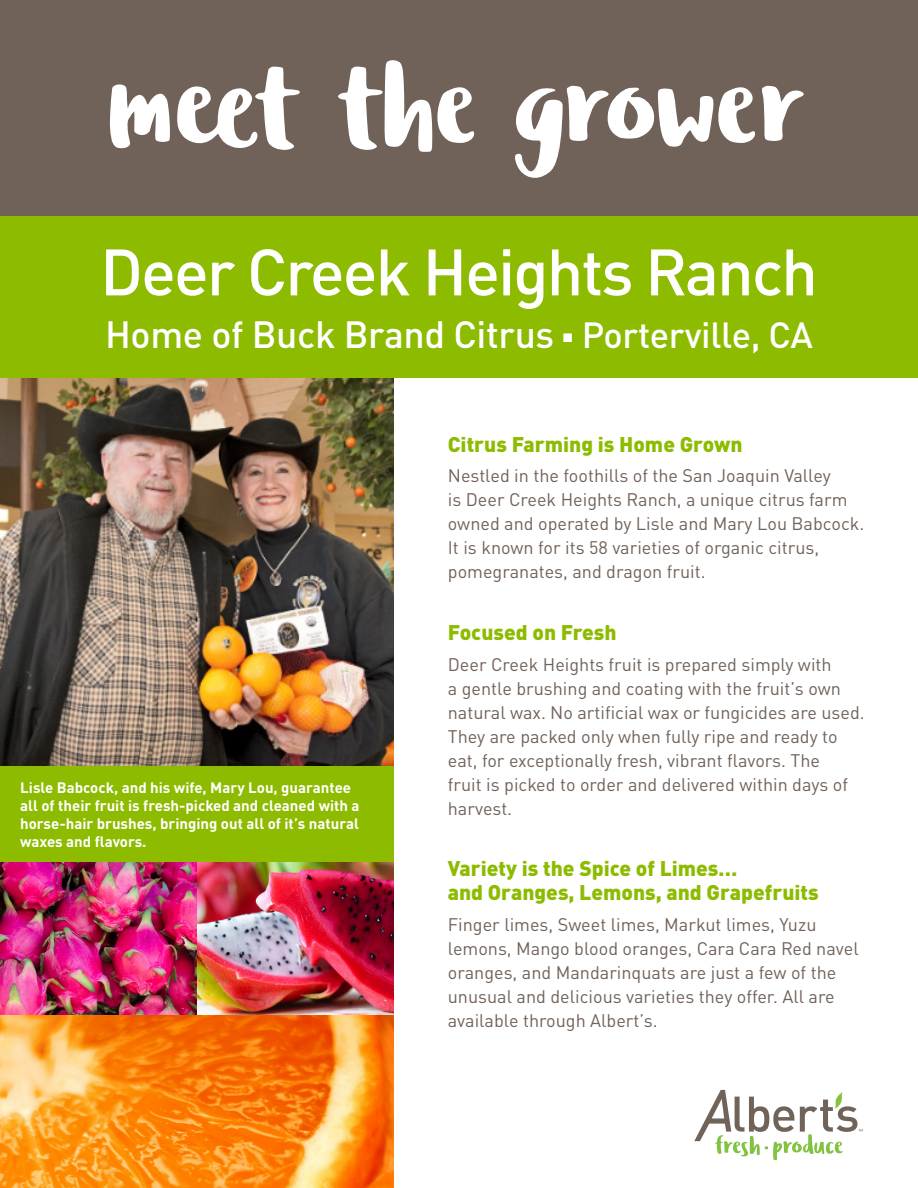
<style>
.page{position:relative;width:918px;height:1188px;background:#fff}
.page>*{position:absolute;margin:0;border:0;box-sizing:border-box;transform-origin:0 0}
.t1{font:120px "Ludicrous";letter-spacing:-.01em;color:#fff}
.t2{font:500 64.5px "DINOT";letter-spacing:-.03em;color:#fff}
.t3{font:500 37.5px "DINOT";letter-spacing:-.01em;color:#fff}
.t4{font:900 21px/24px "DINOT";color:#8dbb00}
.t5{font:18px/24px "DINOT";color:#716259}
.t6{font:700 15px/18px "DINOT";color:#fff}
.s1{font-size:36px}
</style>
<div class="page">
<img style="left:197px;top:862px;width:196px;height:153px">
<img style="left:0;top:862px;width:197px;height:153px">
<img style="left:0;top:1015px;width:393px;height:173px">
<div style="left:0;top:0;width:918px;height:216px;background:#716259"></div>
<img style="left:0;top:378px;width:393px;height:389px">
<svg style="left:694px;top:1090px;width:169px;height:70px"></svg>
<div style="left:0;top:216px;width:918px;height:162px;background:#8dbb00"></div>
<div style="left:0;top:767px;width:393px;height:95px;background:#8dbb00"></div>
<p class="t1" style="left:109px;top:31px;width:701px">meet the grower</p>
<p class="t2" style="left:100px;top:222px;width:719px">Deer Creek Heights Ranch</p>
<p class="t3" style="left:105px;top:305px;width:709px">Home of Buck Brand Citrus <sup>■</sup> <span class="s1">Porterville, CA</span></p>
<p class="t6" style="left:20px;top:778px;width:341px">Lisle Babcock, and his wife, Mary Lou, guarantee all of their fruit is fresh-picked and cleaned with a horse-hair brushes, bringing out all of it’s natural waxes and flavors.</p>
<p class="t4" style="left:448px;top:431px;width:296px">Citrus Farming is Home Grown</p>
<p class="t5" style="left:448px;top:463px;width:418px">Nestled in the foothills of the San Joaquin Valley<br>is Deer Creek Heights Ranch, a unique citrus farm owned and operated by Lisle and Mary Lou Babcock.<br>It is known for its 58 varieties of organic citrus, pomegranates, and dragon fruit.</p>
<p class="t4" style="left:448px;top:619px;width:170px">Focused on Fresh</p>
<p class="t5" style="left:448px;top:651px;width:418px">Deer Creek Heights fruit is prepared simply with<br>a gentle brushing and coating with the fruit’s own natural wax. No artificial wax or fungicides are used.<br>They are packed only when fully ripe and ready to eat, for exceptionally fresh, vibrant flavors. The<br>fruit is picked to order and delivered within days of harvest.</p>
<p class="t4" style="left:448px;top:855px;width:372px">Variety is the Spice of Limes…<br>and Oranges, Lemons, and Grapefruits</p>
<p class="t5" style="left:448px;top:911px;width:412px">Finger limes, Sweet limes, Markut limes, Yuzu lemons, Mango blood oranges, Cara Cara Red navel oranges, and Mandarinquats are just a few of the unusual and delicious varieties they offer. All are available through Albert’s.</p>
</div>
